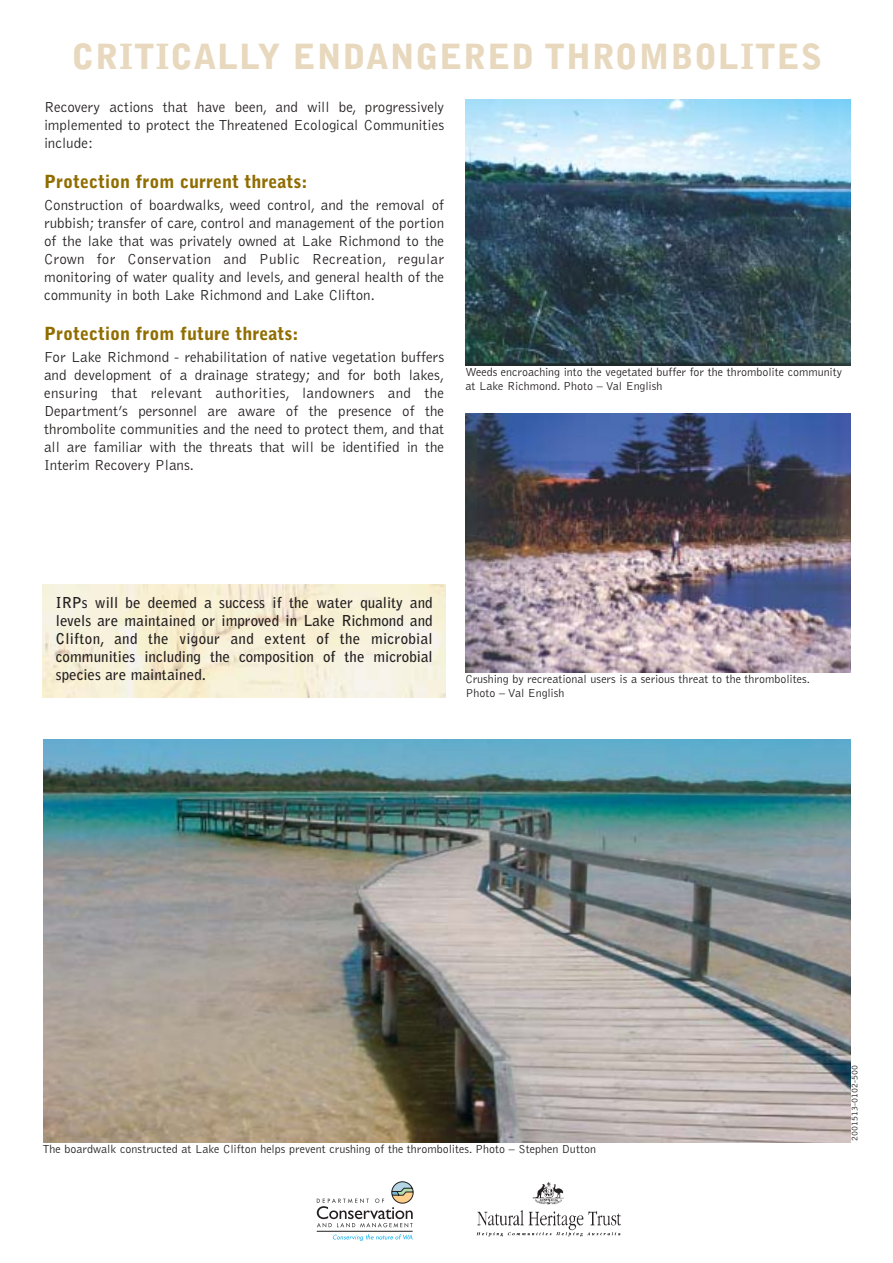
<style>
.page{position:relative;width:893px;height:1263px;background:#fff}
.page>*{position:absolute;margin:0;border:0;box-sizing:border-box;transform-origin:0 0}
.t1{font:900 34.5px "Bell Gothic";letter-spacing:.03em;color:#e8d8bd}
.t2{font:900 18px "Bell Gothic";color:#906d00}
.t3{font:300 15px/18px "Bell Gothic";color:#231f1f;text-align:justify}
.t4{font:700 15px/18px "Bell Gothic";color:#231f1f;text-align:justify}
.t5{font:300 12px/14.4px "Bell Gothic";color:#231f1f}
.t6{font:300 9px "Bell Gothic";color:#231f1f}
</style>
<div class="page">
<img style="left:43px;top:740px;width:807px;height:402px">
<img style="left:466px;top:100px;width:384px;height:265px">
<img style="left:466px;top:414px;width:384px;height:258px">
<img style="left:43px;top:584px;width:403px;height:113px">
<svg style="left:333px;top:1234px;width:79px;height:7px"></svg>
<svg style="left:317px;top:1181px;width:97px;height:46px"></svg>
<hr style="left:317px;top:1231px;width:95px;height:1px;background:#231f1f">
<img style="left:476px;top:1181px;width:145px;height:56px">
<h1 class="t1" style="left:72px;top:44px;width:751px">CRITICALLY ENDANGERED THROMBOLITES</h1>
<p class="t3" style="left:44px;top:99px;width:401px">Recovery actions that have been, and will be, progressively implemented to protect the Threatened Ecological Communities include:</p>
<p class="t2" style="left:44px;top:174px;width:265px">Protection from current threats:</p>
<p class="t3" style="left:44px;top:197px;width:401px">Construction of boardwalks, weed control, and the removal of rubbish; transfer of care, control and management of the portion of the lake that was privately owned at Lake Richmond to the Crown for Conservation and Public Recreation, regular monitoring of water quality and levels, and general health of the community in both Lake Richmond and Lake Clifton.</p>
<p class="t2" style="left:44px;top:326px;width:256px">Protection from future threats:</p>
<p class="t3" style="left:44px;top:349px;width:401px">For Lake Richmond - rehabilitation of native vegetation buffers and development of a drainage strategy; and for both lakes, ensuring that relevant authorities, landowners and the Department’s personnel are aware of the presence of the thrombolite communities and the need to protect them, and that all are familiar with the threats that will be identified in the Interim Recovery Plans.</p>
<p class="t5" style="left:465px;top:366px;width:378px">Weeds encroaching into the vegetated buffer for the thrombolite community at Lake Richmond. Photo – Val English</p>
<p class="t4" style="left:56px;top:595px;width:378px">IRPs will be deemed a success if the water quality and levels are maintained or improved in Lake Richmond and Clifton, and the vigour and extent of the microbial communities including the composition of the microbial species are maintained.</p>
<p class="t5" style="left:465px;top:672px;width:346px">Crushing by recreational users is a serious threat to the thrombolites.<br>Photo – Val English</p>
<p class="t5" style="left:43px;top:1143px;width:555px">The boardwalk constructed at Lake Clifton helps prevent crushing of the thrombolites. Photo – Stephen Dutton</p>
<p class="t6" style="left:851px;top:1141px;width:78px;rotate:-90deg">2001513-0102-500</p>
</div>
